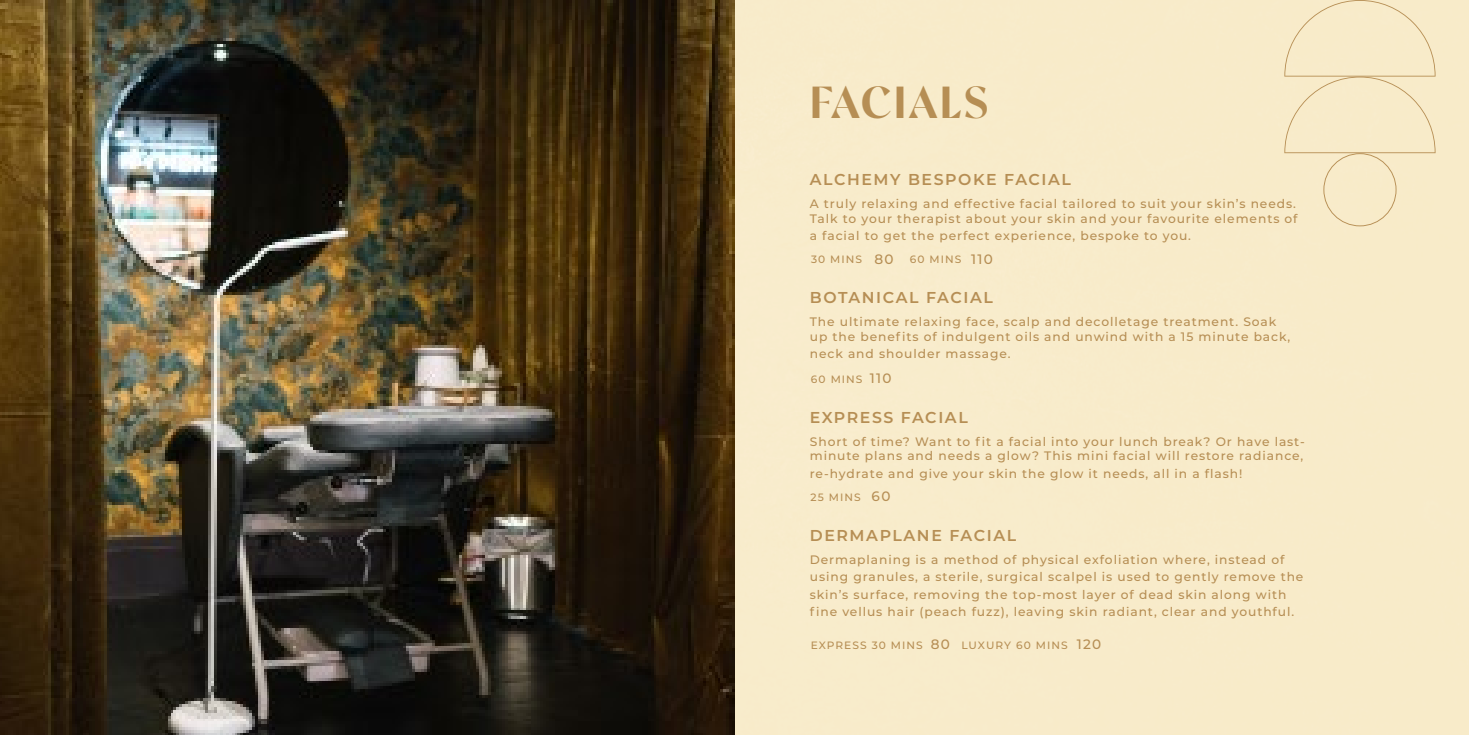
<style>
.page{position:relative;width:1469px;height:735px;background:#fff}
.page>*{position:absolute;margin:0;border:0;box-sizing:border-box;transform-origin:0 0}
.t1{font:44.8px "Tangerine";letter-spacing:.05em;color:#b68e54}
.t2{font:600 15.75px "Montserrat";letter-spacing:.1em;color:#b68e54}
.t3{font:500 13.65px "Montserrat";color:#b68e54}
.t4{font:500 12.25px/14.7px "Montserrat";letter-spacing:.075em;color:#b68e54}
.t5{font:500 10.67px "Montserrat";letter-spacing:.1em;color:#b68e54}
.s1{font-size:13.65px}
</style>
<div class="page">
<div style="left:734px;top:0;width:734px;height:734px;background:#f8ebca"></div>
<img style="left:0;top:0;width:734px;height:734px">
<div style="left:1284px;top:0;width:151px;height:226px;background:#f8ebc9"></div>
<h1 class="t1" style="left:810px;top:75px;width:180px">FACIALS</h1>
<p class="t2" style="left:809px;top:168px;width:263px">ALCHEMY BESPOKE FACIAL</p>
<p class="t4" style="left:809px;top:195px;width:489px">A truly relaxing and effective facial tailored to suit your skin’s needs.<br>Talk to your therapist about your skin and your favourite elements of</p>
<p class="t4" style="left:809px;top:228px;width:383px">a facial to get the perfect experience, bespoke to you.</p>
<p class="t5" style="left:811px;top:252px;width:183px">30 MINS <span class="s1">80</span> 60 MINS <span class="s1">110</span></p>
<p class="t2" style="left:809px;top:286px;width:184px">BOTANICAL FACIAL</p>
<p class="t4" style="left:809px;top:313px;width:482px">The ultimate relaxing face, scalp and decolletage treatment. Soak up the benefits of indulgent oils and unwind with a 15 minute back,</p>
<p class="t4" style="left:809px;top:346px;width:202px">neck and shoulder massage.</p>
<p class="t3" style="left:869px;top:368px;width:23px">110</p>
<p class="t5" style="left:811px;top:371px;width:53px">60 MINS</p>
<p class="t2" style="left:809px;top:406px;width:159px">EXPRESS FACIAL</p>
<p class="t4" style="left:809px;top:433px;width:496px">Short of time? Want to fit a facial into your lunch break? Or have last&shy;minute plans and needs a glow? This mini facial will restore radiance,</p>
<p class="t4" style="left:809px;top:465px;width:434px">re-hydrate and give your skin the glow it needs, all in a flash!</p>
<p class="t5" style="left:810px;top:489px;width:52px">25 MINS</p>
<p class="t3" style="left:871px;top:486px;width:20px">60</p>
<p class="t2" style="left:809px;top:524px;width:208px">DERMAPLANE FACIAL</p>
<p class="t4" style="left:809px;top:550px;width:495px;line-height:17.5px">Dermaplaning is a method of physical exfoliation where, instead of using granules, a sterile, surgical scalpel is used to gently remove the skin’s surface, removing the top-most layer of dead skin along with fine vellus hair (peach fuzz), leaving skin radiant, clear and youthful.</p>
<p class="t5" style="left:810px;top:637px;width:114px">EXPRESS 30 MINS</p>
<p class="t5" style="left:930px;top:637px;width:172px"><span class="s1">80</span> LUXURY 60 MINS <span class="s1">120</span></p>
</div>
